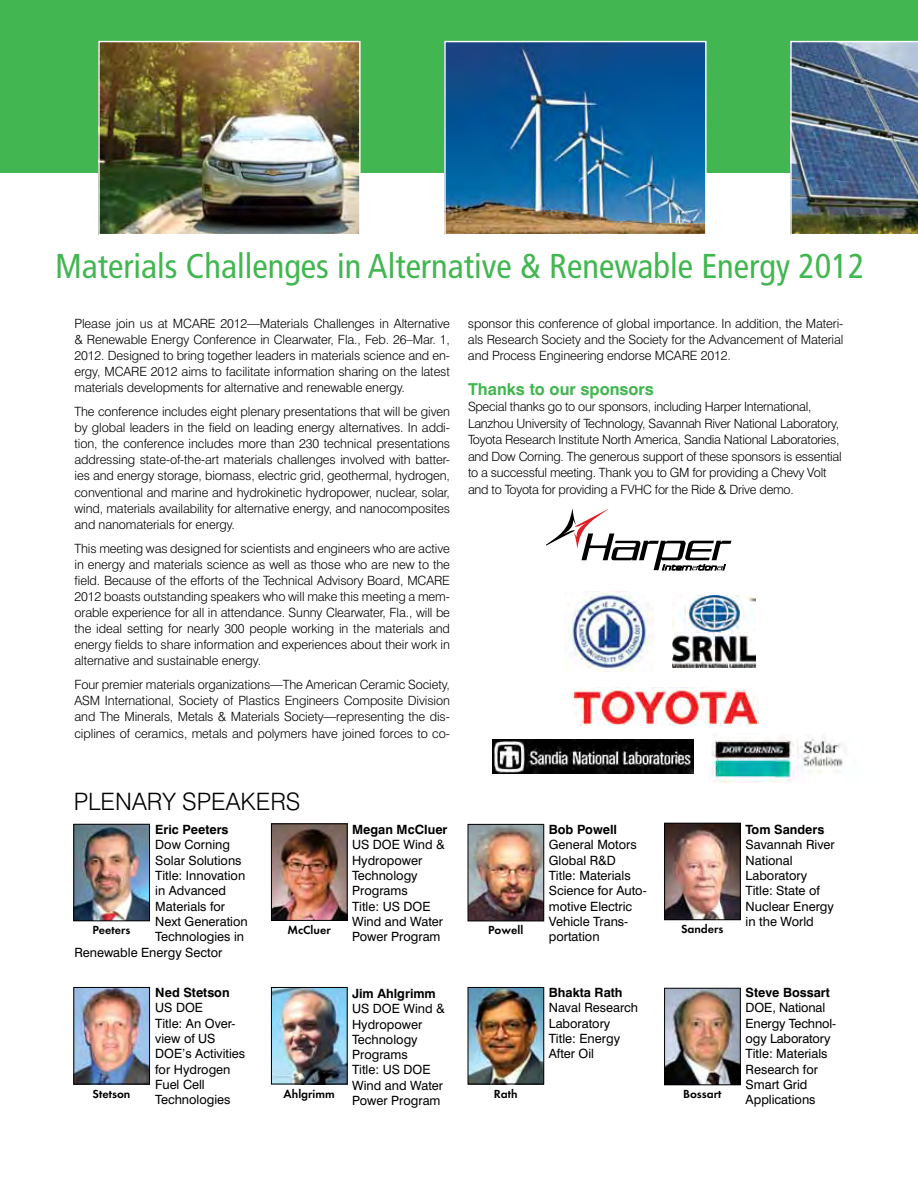
<style>
.page{position:relative;width:918px;height:1188px;background:#fff}
.page>*{position:absolute;margin:0;border:0;box-sizing:border-box;transform-origin:0 0}
.t1{font:condensed 34.5px "Frutiger";color:#42b650}
.t2{font:300 24px "Swiss 721 BT";color:#000}
.t3{font:700 16.5px "Swiss 721 BT";color:#42b650}
.t4{font:15px/18px "Myriad Pro";color:#000;text-align:center}
.t5{font:300 12.75px/16.2px "Swiss 721 BT";letter-spacing:-.02em;color:#000;text-align:justify}
.t6{font:12.75px/15.3px "Swiss 721 BT";color:#000}
.t7{font:700 12.75px "Swiss 721 BT";color:#000}
.t8{font:600 12.15px "Futura T";color:#000}
</style>
<div class="page">
<div style="left:0;top:0;width:918px;height:173px;background:#42b650"></div>
<img style="left:100px;top:43px;width:259px;height:190px">
<div style="left:98px;top:41px;width:263px;height:194px;border:1px solid #fff"></div>
<img style="left:446px;top:43px;width:259px;height:190px">
<div style="left:444px;top:41px;width:263px;height:194px;border:1px solid #fff"></div>
<img style="left:790px;top:41px;width:128px;height:194px">
<img style="left:470px;top:989px;width:72px;height:93px">
<div style="left:468px;top:987px;width:76px;height:97px;border:1px solid #000"></div>
<img style="left:470px;top:826px;width:72px;height:93px">
<div style="left:468px;top:824px;width:76px;height:97px;border:1px solid #000"></div>
<img style="left:666px;top:825px;width:73px;height:93px">
<div style="left:664px;top:823px;width:77px;height:97px;border:1px solid #000"></div>
<img style="left:666px;top:990px;width:73px;height:93px">
<div style="left:664px;top:988px;width:77px;height:97px;border:1px solid #000"></div>
<img style="left:75px;top:989px;width:73px;height:93px">
<div style="left:73px;top:987px;width:77px;height:97px;border:1px solid #000"></div>
<img style="left:273px;top:825px;width:73px;height:94px">
<div style="left:271px;top:823px;width:77px;height:98px;border:1px solid #000"></div>
<img style="left:273px;top:989px;width:73px;height:93px">
<div style="left:271px;top:987px;width:77px;height:97px;border:1px solid #000"></div>
<img style="left:75px;top:826px;width:73px;height:93px">
<div style="left:73px;top:824px;width:77px;height:97px;border:1px solid #000"></div>
<svg style="left:547px;top:509px;width:184px;height:61px"></svg>
<img style="left:568px;top:592px;width:86px;height:80px">
<img style="left:672px;top:596px;width:84px;height:71px">
<img style="left:572px;top:687px;width:187px;height:39px">
<img style="left:492px;top:740px;width:201px;height:33px">
<img style="left:711px;top:735px;width:132px;height:47px">
<h1 class="t1" style="left:55px;top:245px;width:811px">Materials Challenges in Alternative &amp; Renewable Energy 2012</h1>
<p class="t5" style="left:75px;top:315px;width:377px">Please join us at MCARE 2012—Materials Challenges in Alternative &amp; Renewable Energy Conference in Clearwater, Fla., Feb. 26–Mar. 1, 2012. Designed to bring together leaders in materials science and en&shy;ergy, MCARE 2012 aims to facilitate information sharing on the latest materials developments for alternative and renewable energy.</p>
<p class="t5" style="left:75px;top:403px;width:377px">The conference includes eight plenary presentations that will be given by global leaders in the field on leading energy alternatives. In addi&shy;tion, the conference includes more than 230 technical presentations addressing state-of-the-art materials challenges involved with batter&shy;ies and energy storage, biomass, electric grid, geothermal, hydrogen, conventional and marine and hydrokinetic hydropower, nuclear, solar, wind, materials availability for alternative energy, and nanocomposites and nanomaterials for energy.</p>
<p class="t5" style="left:75px;top:540px;width:377px">This meeting was designed for scientists and engineers who are active in energy and materials science as well as those who are new to the field. Because of the efforts of the Technical Advisory Board, MCARE 2012 boasts outstanding speakers who will make this meeting a mem&shy;orable experience for all in attendance. Sunny Clearwater, Fla., will be the ideal setting for nearly 300 people working in the materials and energy fields to share information and experiences about their work in alternative and sustainable energy.</p>
<p class="t5" style="left:75px;top:676px;width:377px">Four premier materials organizations—The American Ceramic Society, ASM International, Society of Plastics Engineers Composite Division and The Minerals, Metals &amp; Materials Society—representing the dis&shy;ciplines of ceramics, metals and polymers have joined forces to co-</p>
<p class="t5" style="left:468px;top:315px;width:377px">sponsor this conference of global importance. In addition, the Materi&shy;als Research Society and the Society for the Advancement of Material and Process Engineering endorse MCARE 2012.</p>
<p class="t3" style="left:468px;top:379px;width:187px">Thanks to our sponsors</p>
<p class="t5" style="left:468px;top:398px;width:375px;text-align:left">Special thanks go to our sponsors, including Harper International, Lanzhou University of Technology, Savannah River National Laboratory, Toyota Research Institute North America, Sandia National Laboratories, and Dow Corning. The generous support of these sponsors is essential to a successful meeting. Thank you to GM for providing a Chevy Volt and to Toyota for providing a FVHC for the Ride &amp; Drive demo.</p>
<p class="t4" style="left:537px;top:385px;width:207px">Innovative Thermal Processing<br>Solutions for Advanced Materials</p>
<p class="t4" style="left:559px;top:427px;width:122px">- Research Facilities</p>
<p class="t4" style="left:559px;top:445px;width:140px">- Engineering Services</p>
<p class="t4" style="left:559px;top:463px;width:147px">- Custom Thermal Units</p>
<p class="t4" style="left:559px;top:481px;width:156px">- Complete Process Lines</p>
<h2 class="t2" style="left:74px;top:787px;width:30px">Plenar</h2>
<h2 class="t2" style="left:162px;top:787px;width:109px">y Speakers</h2>
<p class="t7" style="left:155px;top:822px;width:75px">Eric Peeters</p>
<p class="t6" style="left:155px;top:837px;width:76px">Dow Corning</p>
<p class="t6" style="left:155px;top:852px;width:88px">Solar Solutions</p>
<p class="t6" style="left:155px;top:868px;width:91px">Title: Innovation</p>
<p class="t6" style="left:155px;top:883px;width:72px">in Advanced</p>
<p class="t6" style="left:155px;top:898px;width:71px">Materials for</p>
<p class="t6" style="left:155px;top:914px;width:94px">Next Generation</p>
<p class="t6" style="left:155px;top:929px;width:90px">Technologies in</p>
<p class="t6" style="left:74px;top:944px;width:150px">Renewable Energy Sector</p>
<p class="t7" style="left:155px;top:985px;width:76px">Ned Stetson</p>
<p class="t6" style="left:155px;top:1000px;width:91px">US DOE<br>Title: An Over&shy;view of US<br>DOE’s Activities for Hydrogen<br>Fuel Cell<br>Technologies</p>
<p class="t8" style="left:92px;top:923px;width:40px">Peeters</p>
<p class="t8" style="left:93px;top:1086px;width:39px">Stetson</p>
<p class="t8" style="left:288px;top:923px;width:45px">McCluer</p>
<p class="t8" style="left:284px;top:1086px;width:53px">Ahlgrimm</p>
<p class="t7" style="left:352px;top:822px;width:97px">Megan McCluer</p>
<p class="t6" style="left:352px;top:837px;width:94px">US DOE Wind &amp;<br>Hydropower<br>Technology<br>Programs<br>Title: US DOE<br>Wind and Water<br>Power Program</p>
<p class="t7" style="left:352px;top:986px;width:85px">Jim Ahlgrimm</p>
<p class="t6" style="left:352px;top:1001px;width:94px">US DOE Wind &amp;<br>Hydropower<br>Technology<br>Programs<br>Title: US DOE<br>Wind and Water<br>Power Program</p>
<p class="t7" style="left:549px;top:822px;width:70px">Bob Powell</p>
<p class="t6" style="left:549px;top:837px;width:99px">General Motors<br>Global R&amp;D<br>Title: Materials<br>Science for Auto&shy;motive Electric<br>Vehicle Trans&shy;portation</p>
<p class="t8" style="left:488px;top:923px;width:37px">Powell</p>
<p class="t8" style="left:681px;top:922px;width:44px">Sanders</p>
<p class="t8" style="left:494px;top:1086px;width:25px">Rath</p>
<p class="t7" style="left:549px;top:985px;width:75px">Bhakta Rath</p>
<p class="t6" style="left:549px;top:1000px;width:91px">Naval Research<br>Laboratory<br>Title: Energy<br>After Oil</p>
<p class="t8" style="left:683px;top:1087px;width:40px">Bossart</p>
<p class="t7" style="left:746px;top:822px;width:80px">Tom Sanders</p>
<p class="t6" style="left:746px;top:837px;width:91px">Savannah River<br>National<br>Laboratory<br>Title: State of<br>Nuclear Energy in the World</p>
<p class="t7" style="left:746px;top:985px;width:86px">Steve Bossart</p>
<p class="t6" style="left:746px;top:1000px;width:92px">DOE, National<br>Energy Technol&shy;ogy Laboratory<br>Title: Materials<br>Research for<br>Smart Grid<br>Applications</p>
</div>
